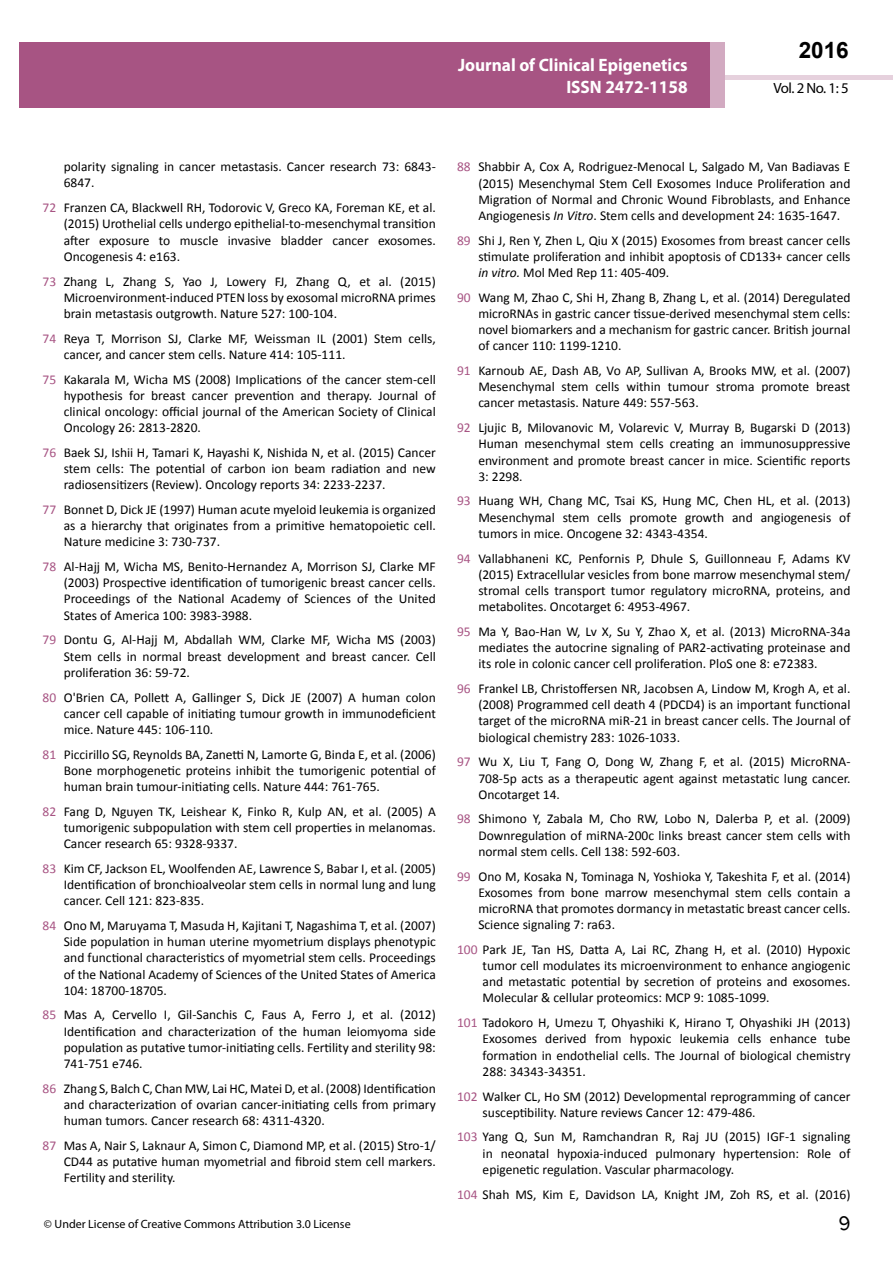
<style>
.page{position:relative;width:893px;height:1263px;background:#fff}
.page>*{position:absolute;margin:0;border:0;box-sizing:border-box;transform-origin:0 0}
.t1{font:25.5px "Tunga";color:#000}
.t2{font:700 22.5px "Arial";color:#000}
.t3{font:700 18px/21.6px "Myriad Pro";color:#fff;text-align:right;scale:.96 1}
.t4{font:14.85px "Myriad Pro";color:#000}
.t5{font:13.5px/16.2px "Calibri";color:#000;text-align:justify}
.t6{font:12px "Myriad Pro";color:#000}
.s1{color:#a75483}
.s2{font-style:italic}
</style>
<div class="page">
<hr style="left:725px;top:75px;width:168px;height:4px;background:#e6d1dd">
<div style="left:709px;top:42px;width:16px;height:66px;background:#d2aac1"></div>
<div style="left:19px;top:42px;width:690px;height:66px;background:#a75483"></div>
<h3 class="t3" style="left:458px;top:54px;width:241px">Journal of Clinical Epigenetics<br>ISSN 2472-1158</h3>
<h2 class="t2" style="left:799px;top:35px;width:52px">2016</h2>
<p class="t4" style="left:773px;top:78px;width:77px">Vol. 2 No. 1: 5</p>
<p class="t5" style="left:64px;top:159px;width:374px">polarity signaling in cancer metastasis. Cancer research 73: 6843-<br>6847.</p>
<p class="t5" style="left:64px;top:200px;width:374px;text-indent:-21px"><span class="s1">72</span> Franzen CA, Blackwell RH, Todorovic V, Greco KA, Foreman KE, et al. (2015) Urothelial cells undergo epithelial-to-mesenchymal transition after exposure to muscle invasive bladder cancer exosomes.<br>Oncogenesis 4: e163.</p>
<p class="t5" style="left:64px;top:273px;width:374px;text-indent:-21px"><span class="s1">73</span> Zhang L, Zhang S, Yao J, Lowery FJ, Zhang Q, et al. (2015)<br>Microenvironment-induced PTEN loss by exosomal microRNA primes brain metastasis outgrowth. Nature 527: 100-104.</p>
<p class="t5" style="left:64px;top:330px;width:374px;text-indent:-21px"><span class="s1">74</span> Reya T, Morrison SJ, Clarke MF, Weissman IL (2001) Stem cells, cancer, and cancer stem cells. Nature 414: 105-111.</p>
<p class="t5" style="left:64px;top:371px;width:374px;text-indent:-21px"><span class="s1">75</span> Kakarala M, Wicha MS (2008) Implications of the cancer stem-cell hypothesis for breast cancer prevention and therapy. Journal of clinical oncology: official journal of the American Society of Clinical Oncology 26: 2813-2820.</p>
<p class="t5" style="left:64px;top:444px;width:374px;text-indent:-21px"><span class="s1">76</span> Baek SJ, Ishii H, Tamari K, Hayashi K, Nishida N, et al. (2015) Cancer stem cells: The potential of carbon ion beam radiation and new radiosensitizers (Review). Oncology reports 34: 2233-2237.</p>
<p class="t5" style="left:64px;top:501px;width:374px;text-indent:-21px"><span class="s1">77</span> Bonnet D, Dick JE (1997) Human acute myeloid leukemia is organized as a hierarchy that originates from a primitive hematopoietic cell.<br>Nature medicine 3: 730-737.</p>
<p class="t5" style="left:64px;top:558px;width:374px;text-indent:-21px"><span class="s1">78</span> Al-Hajj M, Wicha MS, Benito-Hernandez A, Morrison SJ, Clarke MF (2003) Prospective identification of tumorigenic breast cancer cells.<br>Proceedings of the National Academy of Sciences of the United States of America 100: 3983-3988.</p>
<p class="t5" style="left:64px;top:632px;width:374px;text-indent:-21px"><span class="s1">79</span> Dontu G, Al-Hajj M, Abdallah WM, Clarke MF, Wicha MS (2003)<br>Stem cells in normal breast development and breast cancer. Cell proliferation 36: 59-72.</p>
<p class="t5" style="left:64px;top:689px;width:374px;text-indent:-21px"><span class="s1">80</span> O'Brien CA, Pollett A, Gallinger S, Dick JE (2007) A human colon cancer cell capable of initiating tumour growth in immunodeficient mice. Nature 445: 106-110.</p>
<p class="t5" style="left:64px;top:746px;width:374px;text-indent:-21px"><span class="s1">81</span> Piccirillo SG, Reynolds BA, Zanetti N, Lamorte G, Binda E, et al. (2006)<br>Bone morphogenetic proteins inhibit the tumorigenic potential of human brain tumour-initiating cells. Nature 444: 761-765.</p>
<p class="t5" style="left:64px;top:803px;width:374px;text-indent:-21px"><span class="s1">82</span> Fang D, Nguyen TK, Leishear K, Finko R, Kulp AN, et al. (2005) A tumorigenic subpopulation with stem cell properties in melanomas.<br>Cancer research 65: 9328-9337.</p>
<p class="t5" style="left:64px;top:860px;width:374px;text-indent:-21px"><span class="s1">83</span> Kim CF, Jackson EL, Woolfenden AE, Lawrence S, Babar I, et al. (2005)<br>Identification of bronchioalveolar stem cells in normal lung and lung cancer. Cell 121: 823-835.</p>
<p class="t5" style="left:64px;top:917px;width:374px;text-indent:-21px"><span class="s1">84</span> Ono M, Maruyama T, Masuda H, Kajitani T, Nagashima T, et al. (2007)<br>Side population in human uterine myometrium displays phenotypic and functional characteristics of myometrial stem cells. Proceedings of the National Academy of Sciences of the United States of America 104: 18700-18705.</p>
<p class="t5" style="left:64px;top:1007px;width:374px;text-indent:-21px"><span class="s1">85</span> Mas A, Cervello I, Gil-Sanchis C, Faus A, Ferro J, et al. (2012)<br>Identification and characterization of the human leiomyoma side population as putative tumor-initiating cells. Fertility and sterility 98:<br>741-751 e746.</p>
<p class="t5" style="left:64px;top:1080px;width:374px;text-indent:-21px"><span class="s1">86</span> Zhang S, Balch C, Chan MW, Lai HC, Matei D, et al. (2008) Identification and characterization of ovarian cancer-initiating cells from primary human tumors. Cancer research 68: 4311-4320.</p>
<p class="t5" style="left:64px;top:1137px;width:374px;text-indent:-21px"><span class="s1">87</span> Mas A, Nair S, Laknaur A, Simon C, Diamond MP, et al. (2015) Stro-1/ CD44 as putative human myometrial and fibroid stem cell markers.<br>Fertility and sterility.</p>
<p class="t5" style="left:478px;top:159px;width:374px;text-indent:-21px"><span class="s1">88</span> Shabbir A, Cox A, Rodriguez-Menocal L, Salgado M, Van Badiavas E (2015) Mesenchymal Stem Cell Exosomes Induce Proliferation and Migration of Normal and Chronic Wound Fibroblasts, and Enhance Angiogenesis <span class="s2">In Vitro</span>. Stem cells and development 24: 1635-1647.</p>
<p class="t5" style="left:478px;top:232px;width:374px;text-indent:-21px"><span class="s1">89</span> Shi J, Ren Y, Zhen L, Qiu X (2015) Exosomes from breast cancer cells stimulate proliferation and inhibit apoptosis of CD133+ cancer cells <span class="s2">in vitro.</span> Mol Med Rep 11: 405-409.</p>
<p class="t5" style="left:478px;top:289px;width:374px;text-indent:-21px"><span class="s1">90</span> Wang M, Zhao C, Shi H, Zhang B, Zhang L, et al. (2014) Deregulated microRNAs in gastric cancer tissue-derived mesenchymal stem cells: novel biomarkers and a mechanism for gastric cancer. British journal of cancer 110: 1199-1210.</p>
<p class="t5" style="left:478px;top:362px;width:374px;text-indent:-21px"><span class="s1">91</span> Karnoub AE, Dash AB, Vo AP, Sullivan A, Brooks MW, et al. (2007)<br>Mesenchymal stem cells within tumour stroma promote breast cancer metastasis. Nature 449: 557-563.</p>
<p class="t5" style="left:478px;top:420px;width:374px;text-indent:-21px"><span class="s1">92</span> Ljujic B, Milovanovic M, Volarevic V, Murray B, Bugarski D (2013)<br>Human mesenchymal stem cells creating an immunosuppressive environment and promote breast cancer in mice. Scientific reports 3: 2298.</p>
<p class="t5" style="left:478px;top:493px;width:374px;text-indent:-21px"><span class="s1">93</span> Huang WH, Chang MC, Tsai KS, Hung MC, Chen HL, et al. (2013)<br>Mesenchymal stem cells promote growth and angiogenesis of tumors in mice. Oncogene 32: 4343-4354.</p>
<p class="t5" style="left:478px;top:550px;width:374px;text-indent:-21px"><span class="s1">94</span> Vallabhaneni KC, Penfornis P, Dhule S, Guillonneau F, Adams KV (2015) Extracellular vesicles from bone marrow mesenchymal stem/ stromal cells transport tumor regulatory microRNA, proteins, and metabolites. Oncotarget 6: 4953-4967.</p>
<p class="t5" style="left:478px;top:623px;width:374px;text-indent:-21px"><span class="s1">95</span> Ma Y, Bao-Han W, Lv X, Su Y, Zhao X, et al. (2013) MicroRNA-34a mediates the autocrine signaling of PAR2-activating proteinase and its role in colonic cancer cell proliferation. PloS one 8: e72383.</p>
<p class="t5" style="left:478px;top:680px;width:374px;text-indent:-21px"><span class="s1">96</span> Frankel LB, Christoffersen NR, Jacobsen A, Lindow M, Krogh A, et al. (2008) Programmed cell death 4 (PDCD4) is an important functional target of the microRNA miR-21 in breast cancer cells. The Journal of biological chemistry 283: 1026-1033.</p>
<p class="t5" style="left:478px;top:754px;width:374px;text-indent:-21px"><span class="s1">97</span> Wu X, Liu T, Fang O, Dong W, Zhang F, et al. (2015) MicroRNA-708-5p acts as a therapeutic agent against metastatic lung cancer.<br>Oncotarget 14.</p>
<p class="t5" style="left:478px;top:811px;width:374px;text-indent:-21px"><span class="s1">98</span> Shimono Y, Zabala M, Cho RW, Lobo N, Dalerba P, et al. (2009)<br>Downregulation of miRNA-200c links breast cancer stem cells with normal stem cells. Cell 138: 592-603.</p>
<p class="t5" style="left:478px;top:868px;width:374px;text-indent:-21px"><span class="s1">99</span> Ono M, Kosaka N, Tominaga N, Yoshioka Y, Takeshita F, et al. (2014)<br>Exosomes from bone marrow mesenchymal stem cells contain a microRNA that promotes dormancy in metastatic breast cancer cells.<br>Science signaling 7: ra63.</p>
<p class="t5" style="left:483px;top:941px;width:369px;text-indent:-26px"><span class="s1">100</span> Park JE, Tan HS, Datta A, Lai RC, Zhang H, et al. (2010) Hypoxic tumor cell modulates its microenvironment to enhance angiogenic and metastatic potential by secretion of proteins and exosomes.<br>Molecular &amp; cellular proteomics: MCP 9: 1085-1099.</p>
<p class="t5" style="left:483px;top:1015px;width:369px;text-indent:-26px"><span class="s1">101</span> Tadokoro H, Umezu T, Ohyashiki K, Hirano T, Ohyashiki JH (2013)<br>Exosomes derived from hypoxic leukemia cells enhance tube formation in endothelial cells. The Journal of biological chemistry 288: 34343-34351.</p>
<p class="t5" style="left:483px;top:1088px;width:369px;text-indent:-26px"><span class="s1">102</span> Walker CL, Ho SM (2012) Developmental reprogramming of cancer susceptibility. Nature reviews Cancer 12: 479-486.</p>
<p class="t5" style="left:483px;top:1129px;width:369px;text-indent:-26px"><span class="s1">103</span> Yang Q, Sun M, Ramchandran R, Raj JU (2015) IGF-1 signaling in neonatal hypoxia-induced pulmonary hypertension: Role of epigenetic regulation. Vascular pharmacology.</p>
<p class="t5" style="left:457px;top:1186px;width:395px"><span class="s1">104</span> Shah MS, Kim E, Davidson LA, Knight JM, Zoh RS, et al. (2016)</p>
<p class="t6" style="left:44px;top:1217px;width:308px">© Under License of Creative Commons Attribution 3.0 License</p>
<h1 class="t1" style="left:838px;top:1206px;width:14px">9</h1>
</div>
